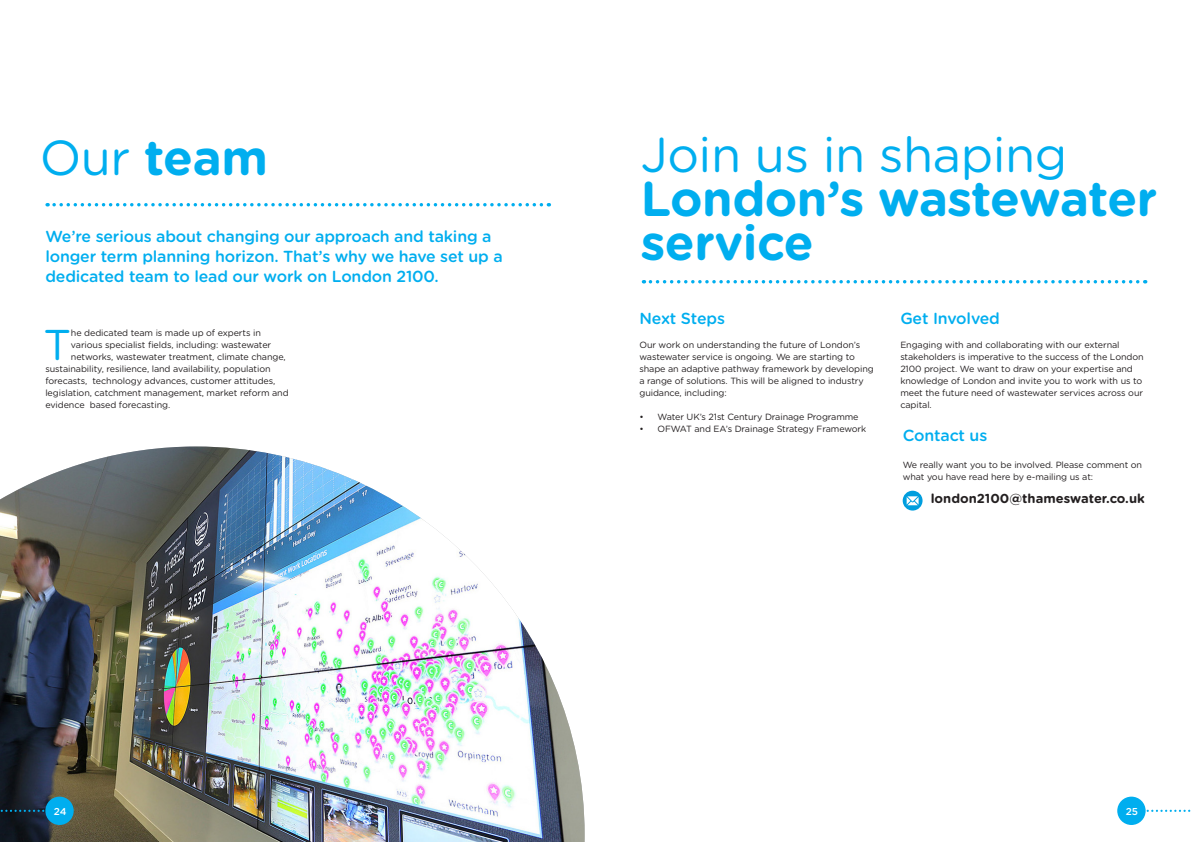
<style>
.page{position:relative;width:1191px;height:842px;background:#fff}
.page>*{position:absolute;margin:0;border:0;box-sizing:border-box;transform-origin:0 0}
.t1{font:700 49px/44px "Gotham Rounded";letter-spacing:-.01em;color:#00aeef}
.t2{font:49px "Gotham Rounded";letter-spacing:-.01em;color:#00aeef}
.Text_-_body_copy{font:43px "Gotham Rounded";color:#00aeef}
.t3{font:500 16px/20px "Gotham Rounded";letter-spacing:-.01em;color:#00aeef}
.t4{font:700 13px "Gotham Rounded";color:#231f20}
.t5{font:500 10px "Gotham Rounded";color:#fff}
.Text_-_body_copy-2{font:9px/12px "Gotham Rounded";letter-spacing:-.01em;color:#231f20}
.s1{font-weight:400}
</style>
<div class="page">
<img style="left:0;top:446px;width:584px;height:396px">
<svg style="left:0;top:810px;width:45px;height:2px"></svg>
<div style="left:45px;top:797px;width:29px;height:28px;background:#00aeef;border-radius:50%"></div>
<svg style="left:1145px;top:810px;width:46px;height:2px"></svg>
<div style="left:1117px;top:797px;width:28px;height:28px;background:#00aeef;border-radius:50%"></div>
<svg style="left:54px;top:203px;width:495px;height:3px"></svg>
<svg style="left:650px;top:280px;width:495px;height:3px"></svg>
<svg style="left:902px;top:491px;width:20px;height:20px"></svg>
<svg style="left:906px;top:496px;width:12px;height:9px"></svg>
<p class="t1" style="left:40px;top:134px;width:230px"><span class="s1">Our</span> team</p>
<p class="t2" style="left:641px;top:121px;width:428px">Join us in shaping</p>
<p class="t1" style="left:641px;top:175px;width:518px">London’s wastewater service</p>
<p class="t3" style="left:45px;top:226px;width:459px">We’re serious about changing our approach and taking a longer term planning horizon. That’s why we have set up a dedicated team to lead our work on London 2100.</p>
<p class="Text_-_body_copy" style="left:43px;top:315px;width:29px">T</p>
<p class="Text_-_body_copy-2" style="left:71px;top:326px;width:191px">he dedicated team is made up of experts in</p>
<p class="Text_-_body_copy-2" style="left:71px;top:338px;width:202px">various specialist fields, including: wastewater</p>
<p class="Text_-_body_copy-2" style="left:71px;top:350px;width:216px">networks, wastewater treatment, climate change,</p>
<p class="Text_-_body_copy-2" style="left:45px;top:362px;width:227px">sustainability, resilience, land availability, population</p>
<p class="Text_-_body_copy-2" style="left:45px;top:374px;width:232px">forecasts, technology advances, customer attitudes,</p>
<p class="Text_-_body_copy-2" style="left:45px;top:386px;width:245px">legislation, catchment management, market reform and</p>
<p class="Text_-_body_copy-2" style="left:45px;top:398px;width:126px">evidence based forecasting.</p>
<p class="t3" style="left:639px;top:307px;width:87px">Next Steps</p>
<p class="Text_-_body_copy-2" style="left:639px;top:338px;width:236px">Our work on understanding the future of London’s wastewater service is ongoing. We are starting to shape an adaptive pathway framework by developing a range of solutions. This will be aligned to industry guidance, including:</p>
<p class="Text_-_body_copy-2" style="left:639px;top:410px;width:221px">• Water UK’s 21st Century Drainage Programme</p>
<p class="Text_-_body_copy-2" style="left:639px;top:422px;width:228px">• OFWAT and EA’s Drainage Strategy Framework</p>
<p class="t3" style="left:900px;top:307px;width:101px">Get Involved</p>
<p class="Text_-_body_copy-2" style="left:900px;top:338px;width:245px">Engaging with and collaborating with our external stakeholders is imperative to the success of the London 2100 project. We want to draw on your expertise and knowledge of London and invite you to work with us to meet the future need of wastewater services across our capital.</p>
<p class="t3" style="left:902px;top:424px;width:86px">Contact us</p>
<p class="Text_-_body_copy-2" style="left:902px;top:458px;width:241px">We really want you to be involved. Please comment on what you have read here by e-mailing us at:</p>
<p class="t4" style="left:930px;top:489px;width:215px">london2100@thameswater.co.uk</p>
<p class="t5" style="left:54px;top:804px;width:14px">24</p>
<p class="t5" style="left:1125px;top:804px;width:14px">25</p>
</div>
